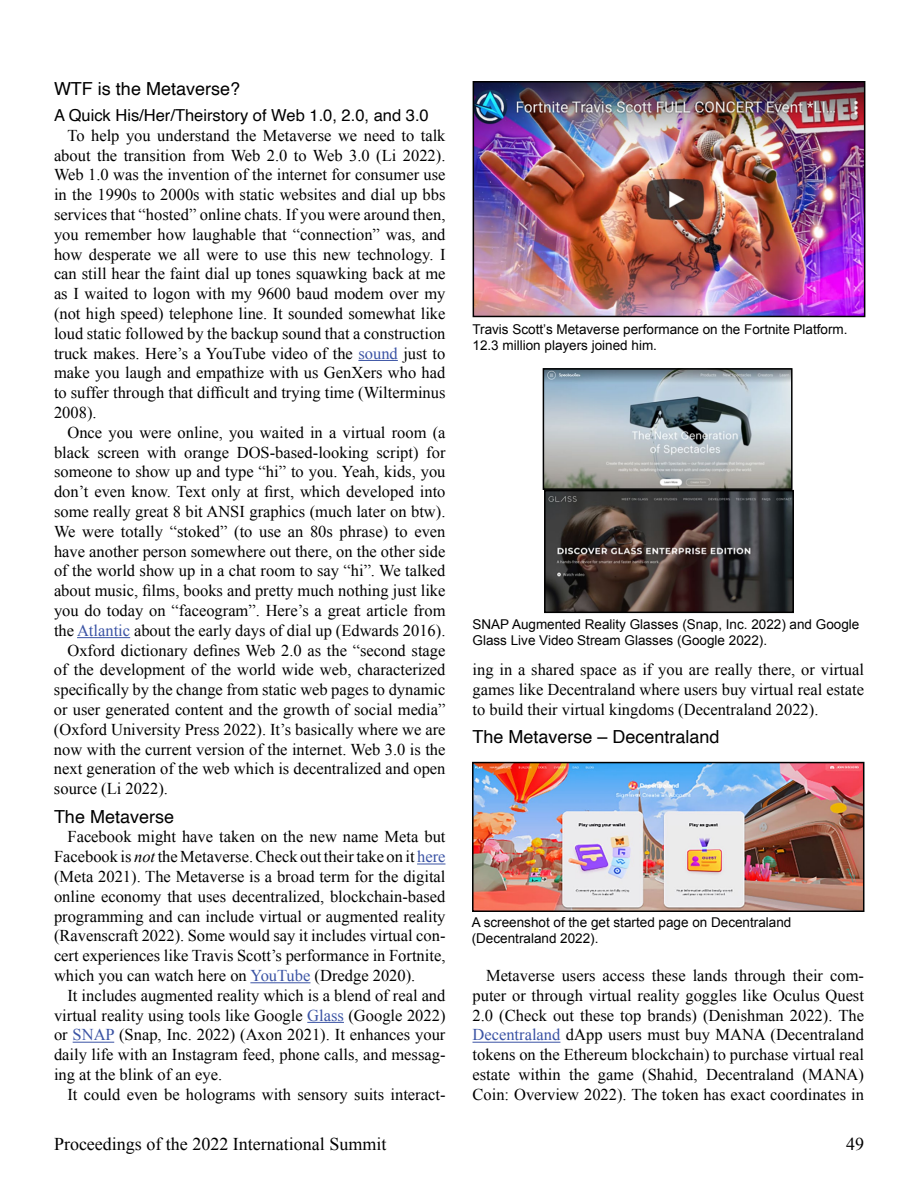
<style>
.page{position:relative;width:918px;height:1188px;background:#fff}
.page>*{position:absolute;margin:0;border:0;box-sizing:border-box;transform-origin:0 0}
.t1{font:18px "Helvetica";color:#000}
.t2{font:18px "Times New Roman";color:#000}
.t3{font:16.5px/19.8px "Times New Roman";color:#000;text-align:justify}
.t4{font:16.5px "Helvetica";color:#000}
.t5{font:13.5px/16.2px "Arial";color:#000}
.s1{color:#3a53a4}
.s2{font-style:italic}
</style>
<div class="page">
<hr style="left:358px;top:360px;width:40px;height:1px;background:#3a53a4">
<hr style="left:77px;top:637px;width:53px;height:1px;background:#3a53a4">
<svg style="left:417px;top:864px;width:29px;height:1px"></svg>
<hr style="left:250px;top:982px;width:60px;height:1px;background:#3a53a4">
<hr style="left:307px;top:1022px;width:37px;height:1px;background:#3a53a4">
<hr style="left:73px;top:1042px;width:41px;height:1px;background:#3a53a4">
<hr style="left:472px;top:1042px;width:88px;height:1px;background:#3a53a4">
<img style="left:476px;top:84px;width:386px;height:230px">
<div style="left:473px;top:81px;width:392px;height:236px;border:2px solid #000"></div>
<img style="left:546px;top:371px;width:244px;height:116px">
<div style="left:543px;top:368px;width:250px;height:122px;border:2px solid #000"></div>
<img style="left:547px;top:493px;width:244px;height:117px">
<div style="left:544px;top:490px;width:250px;height:123px;border:2px solid #000"></div>
<img style="left:475px;top:765px;width:386px;height:144px">
<div style="left:472px;top:762px;width:392px;height:150px;border:2px solid #000"></div>
<p class="t1" style="left:54px;top:74px;width:188px">WTF is the Metaverse?</p>
<p class="t4" style="left:54px;top:103px;width:376px">A Quick His/Her/Theirstory of Web 1.0, 2.0, and 3.0</p>
<p class="t3" style="left:54px;top:125px;width:393px;text-indent:13px">To help you understand the Metaverse we need to talk about the transition from Web 2.0 to Web 3.0 (Li 2022).<br>Web 1.0 was the invention of the internet for consumer use in the 1990s to 2000s with static websites and dial up bbs services that “hosted” online chats. If you were around then, you remember how laughable that “connection” was, and how desperate we all were to use this new technology. I can still hear the faint dial up tones squawking back at me as I waited to logon with my 9600 baud modem over my (not high speed) telephone line. It sounded somewhat like loud static followed by the backup sound that a construction truck makes. Here’s a YouTube video of the <span class="s1">sound</span> just to make you laugh and empathize with us GenXers who had to suffer through that difficult and trying time (Wilterminus 2008).</p>
<p class="t3" style="left:67px;top:422px;width:380px">Once you were online, you waited in a virtual room (a</p>
<p class="t3" style="left:54px;top:442px;width:393px">black screen with orange DOS-based-looking script) for</p>
<p class="t3" style="left:54px;top:462px;width:393px">someone to show up and type “hi” to you. Yeah, kids, you</p>
<p class="t3" style="left:54px;top:482px;width:393px">don’t even know. Text only at first, which developed into</p>
<p class="t3" style="left:54px;top:501px;width:393px">some really great 8 bit ANSI graphics (much later on btw).</p>
<p class="t3" style="left:54px;top:521px;width:393px">We were totally “stoked” (to use an 80s phrase) to even</p>
<p class="t3" style="left:54px;top:541px;width:393px">have another person somewhere out there, on the other side</p>
<p class="t3" style="left:54px;top:561px;width:393px">of the world show up in a chat room to say “hi”. We talked</p>
<p class="t3" style="left:54px;top:581px;width:393px">about music, films, books and pretty much nothing just like</p>
<p class="t3" style="left:54px;top:600px;width:393px">you do today on “faceogram”. Here’s a great article from</p>
<p class="t3" style="left:54px;top:620px;width:393px">the <span class="s1">Atlantic</span> about the early days of dial up (Edwards 2016).</p>
<p class="t3" style="left:67px;top:640px;width:380px">Oxford dictionary defines Web 2.0 as the “second stage</p>
<p class="t3" style="left:54px;top:660px;width:393px">of the development of the world wide web, characterized</p>
<p class="t3" style="left:54px;top:680px;width:393px">specifically by the change from static web pages to dynamic</p>
<p class="t3" style="left:54px;top:699px;width:393px">or user generated content and the growth of social media”</p>
<p class="t3" style="left:54px;top:719px;width:393px">(Oxford University Press 2022). It’s basically where we are</p>
<p class="t3" style="left:54px;top:739px;width:393px">now with the current version of the internet. Web 3.0 is the</p>
<p class="t3" style="left:54px;top:759px;width:393px">next generation of the web which is decentralized and open</p>
<p class="t3" style="left:54px;top:779px;width:116px">source (Li 2022).</p>
<p class="t1" style="left:54px;top:802px;width:122px">The Metaverse</p>
<p class="t3" style="left:54px;top:827px;width:393px;text-indent:13px">Facebook might have taken on the new name Meta but Facebook is <span class="s2">not</span> the Metaverse. Check out their take on it <span class="s1">here </span>(Meta 2021). The Metaverse is a broad term for the digital online economy that uses decentralized, blockchain-based programming and can include virtual or augmented reality (Ravenscraft 2022). Some would say it includes virtual con&shy;cert experiences like Travis Scott’s performance in Fortnite, which you can watch here on <span class="s1">YouTube</span> (Dredge 2020).</p>
<p class="t3" style="left:54px;top:985px;width:393px;text-indent:13px">It includes augmented reality which is a blend of real and virtual reality using tools like Google <span class="s1">Glass</span> (Google 2022) or <span class="s1">SNAP</span> (Snap, Inc. 2022) (Axon 2021). It enhances your daily life with an Instagram feed, phone calls, and messag&shy;ing at the blink of an eye.</p>
<p class="t3" style="left:68px;top:1084px;width:379px">It could even be holograms with sensory suits interact-</p>
<p class="t5" style="left:472px;top:322px;width:377px">Travis Scott’s Metaverse performance on the Fortnite Platform.<br>12.3 million players joined him.</p>
<p class="t5" style="left:472px;top:616px;width:388px">SNAP Augmented Reality Glasses (Snap, Inc. 2022) and Google<br>Glass Live Video Stream Glasses (Google 2022).</p>
<p class="t3" style="left:472px;top:660px;width:393px">ing in a shared space as if you are really there, or virtual games like Decentraland where users buy virtual real estate to build their virtual kingdoms (Decentraland 2022).</p>
<p class="t1" style="left:472px;top:723px;width:249px">The Metaverse – Decentraland</p>
<p class="t5" style="left:472px;top:914px;width:321px">A screenshot of the get started page on Decentraland (Decentraland 2022).</p>
<p class="t3" style="left:473px;top:965px;width:393px;text-indent:13px">Metaverse users access these lands through their com&shy;puter or through virtual reality goggles like Oculus Quest 2.0 (Check out these top brands) (Denishman 2022). The <span class="s1">Decentraland</span> dApp users must buy MANA (Decentraland tokens on the Ethereum blockchain) to purchase virtual real estate within the game (Shahid, Decentraland (MANA)<br>Coin: Overview 2022). The token has exact coordinates in</p>
<p class="t2" style="left:54px;top:1131px;width:334px">Proceedings of the 2022 International Summit</p>
<p class="t2" style="left:846px;top:1131px;width:19px">49</p>
</div>
